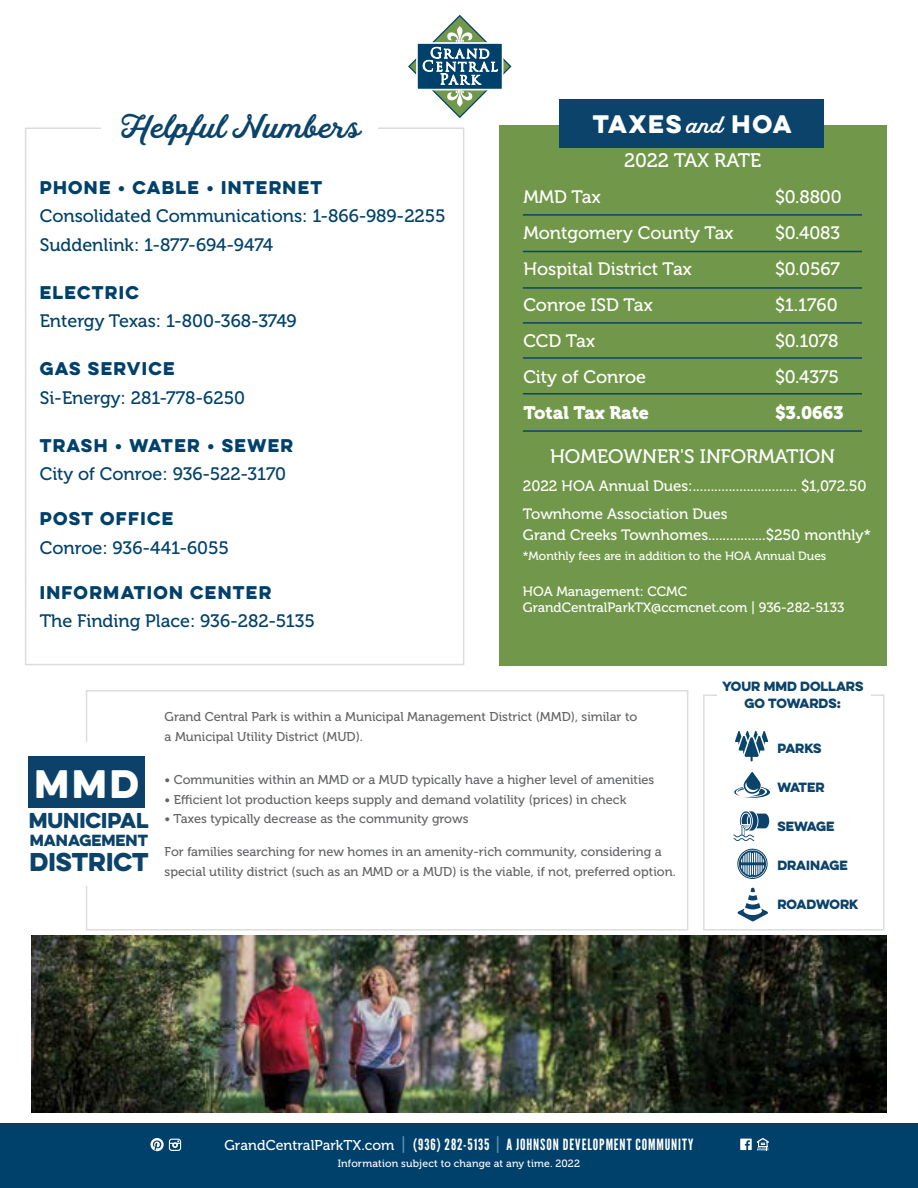
<style>
.page{position:relative;width:918px;height:1188px;background:#fff}
.page>*{position:absolute;margin:0;border:0;box-sizing:border-box;transform-origin:0 0}
.t1{font:35.7px "Eveleth Clean";color:#fff}
.t2{font:31.5px "Hanley Pro Script";color:#0c436a}
.t3{font:23.1px "Eveleth Clean";color:#0c436a}
.t4{font:22.65px "Eveleth Clean";letter-spacing:.08em;color:#fff}
.t5{font:19.5px "Museo 500";color:#fff}
.t6{font:19.35px "Eveleth Clean";color:#0c436a}
.t7{font:18px/28.5px "Museo 500";color:#00416b}
.t8{font:18px/36px "Museo 500";color:#fff}
.t9{font:18px "Museo 900";color:#fff}
.t10{font:16.5px "Eveleth Clean";letter-spacing:.08em;color:#00416b}
.t11{font:15.45px "League Gothic";letter-spacing:.06em;color:#fff}
.t12{font:15px/28.5px "Museo 500";color:#fff}
.t13{font:14.55px "Eveleth Clean";color:#0c436a}
.t14{font:13.5px/16.2px "Museo 500";color:#fff}
.t15{font:12.75px/19.5px "Museo 500";color:#636466}
.t16{font:12px/16.2px "Eveleth Clean";color:#0c436a;text-align:center}
.t17{font:12px "Museo 500";color:#fff}
.t18{font:10.5px "Museo 500";letter-spacing:.015em;color:#fff}
.s1{font-family:"Hanley Pro Script"}
.s2{font-family:"Museo 500";font-size:14.1px}
.s3{color:#5c8eb4}
</style>
<div class="page">
<div style="left:499px;top:126px;width:387px;height:540px;background:#71984a"></div>
<svg style="left:408px;top:15px;width:103px;height:103px"></svg>
<div style="left:560px;top:99px;width:264px;height:49px;background:#0c436a"></div>
<hr style="left:523px;top:214px;width:339px;height:2px;background:#0c436a">
<hr style="left:523px;top:251px;width:339px;height:1px;background:#0c436a">
<hr style="left:523px;top:287px;width:339px;height:2px;background:#0c436a">
<hr style="left:523px;top:322px;width:339px;height:2px;background:#0c436a">
<hr style="left:523px;top:357px;width:339px;height:2px;background:#0c436a">
<hr style="left:523px;top:393px;width:339px;height:2px;background:#0c436a">
<hr style="left:523px;top:430px;width:339px;height:2px;background:#0c436a">
<svg style="left:735px;top:731px;width:33px;height:30px"></svg>
<svg style="left:734px;top:772px;width:36px;height:26px"></svg>
<svg style="left:734px;top:811px;width:35px;height:30px"></svg>
<svg style="left:737px;top:849px;width:31px;height:30px"></svg>
<svg style="left:737px;top:888px;width:31px;height:34px"></svg>
<div style="left:28px;top:757px;width:117px;height:51px;background:#0c426a"></div>
<img style="left:31px;top:935px;width:856px;height:178px">
<div style="left:0;top:1123px;width:918px;height:65px;background:#00416b"></div>
<svg style="left:150px;top:1138px;width:31px;height:13px"></svg>
<svg style="left:740px;top:1138px;width:29px;height:13px"></svg>
<h2 class="t2" style="left:122px;top:102px;width:243px">Helpful Numbers</h2>
<p class="t10" style="left:40px;top:175px;width:284px">PHONE • CABLE • INTERNET</p>
<h3 class="t7" style="left:40px;top:202px;width:408px">Consolidated Communications: 1-866-989-2255<br>Suddenlink: 1-877-694-9474</h3>
<p class="t10" style="left:40px;top:280px;width:101px">ELECTRIC</p>
<h3 class="t7" style="left:40px;top:307px;width:259px">Entergy Texas: 1-800-368-3749</h3>
<p class="t10" style="left:40px;top:356px;width:137px">GAS SERVICE</p>
<h3 class="t7" style="left:40px;top:384px;width:207px">Si-Energy: 281-778-6250</h3>
<p class="t10" style="left:40px;top:433px;width:255px">TRASH • WATER • SEWER</p>
<h3 class="t7" style="left:40px;top:460px;width:248px">City of Conroe: 936-522-3170</h3>
<p class="t10" style="left:40px;top:506px;width:135px">POST OFFICE</p>
<h3 class="t7" style="left:40px;top:534px;width:191px">Conroe: 936-441-6055</h3>
<p class="t10" style="left:40px;top:580px;width:233px">INFORMATION CENTER</p>
<h3 class="t7" style="left:40px;top:607px;width:277px">The Finding Place: 936-282-5135</h3>
<h3 class="t4" style="left:593px;top:107px;width:200px">TAXES <span class="s1">and</span> HOA</h3>
<h3 class="t5" style="left:624px;top:149px;width:139px">2022 TAX RATE</h3>
<h3 class="t8" style="left:523px;top:179px;width:212px">MMD Tax<br>Montgomery County Tax<br>Hospital District Tax<br>Conroe ISD Tax<br>CCD Tax<br>City of Conroe</h3>
<h3 class="t9" style="left:523px;top:402px;width:127px">Total Tax Rate</h3>
<h3 class="t8" style="left:775px;top:179px;width:68px">$0.8800 $0.4083 $0.0567 $1.1760 $0.1078 $0.4375</h3>
<h3 class="t9" style="left:775px;top:402px;width:70px">$3.0663</h3>
<h3 class="t5" style="left:550px;top:446px;width:287px">HOMEOWNER'S INFORMATION</h3>
<p class="t12" style="left:523px;top:472px;width:345px">2022 HOA Annual Dues:............................. $1,072.50<br>Townhome Association Dues</p>
<p class="t12" style="left:523px;top:521px;width:350px">Grand Creeks Townhomes................$250 monthly*</p>
<p class="t17" style="left:523px;top:549px;width:305px">*Monthly fees are in addition to the HOA Annual Dues</p>
<p class="t14" style="left:523px;top:583px;width:323px">HOA Management: CCMC<br>GrandCentralParkTX@ccmcnet.com | 936-282-5133</p>
<p class="t16" style="left:722px;top:678px;width:143px">YOUR MMD DOLLARS<br>GO TOWARDS:</p>
<h1 class="t1" style="left:35px;top:757px;width:106px">MMD</h1>
<h3 class="t6" style="left:29px;top:806px;width:122px">MUNICIPAL</h3>
<p class="t13" style="left:30px;top:829px;width:120px">MANAGEMENT</p>
<h3 class="t3" style="left:29px;top:844px;width:121px">DISTRICT</h3>
<p class="t15" style="left:165px;top:707px;width:474px">Grand Central Park is within a Municipal Management District (MMD), similar to a Municipal Utility District (MUD).</p>
<p class="t15" style="left:165px;top:770px;width:491px">• Communities within an MMD or a MUD typically have a higher level of amenities</p>
<p class="t15" style="left:165px;top:790px;width:463px">• Efficient lot production keeps supply and demand volatility (prices) in check</p>
<p class="t15" style="left:165px;top:809px;width:305px">• Taxes typically decrease as the community grows</p>
<p class="t15" style="left:165px;top:842px;width:513px">For families searching for new homes in an amenity-rich community, considering a special utility district (such as an MMD or a MUD) is the viable, if not, preferred option.</p>
<p class="t16" style="left:777px;top:740px;width:46px">PARKS</p>
<p class="t16" style="left:777px;top:779px;width:49px">WATER</p>
<p class="t16" style="left:777px;top:818px;width:59px">SEWAGE</p>
<p class="t16" style="left:777px;top:857px;width:72px">DRAINAGE</p>
<p class="t16" style="left:777px;top:896px;width:83px">ROADWORK</p>
<p class="t11" style="left:224px;top:1135px;width:471px"><span class="s2">GrandCentralParkTX.com</span> <span class="s3">|</span> (936) 282-5135 <span class="s3">|</span> A JOHNSON DEVELOPMENT COMMUNITY</p>
<p class="t18" style="left:338px;top:1158px;width:244px">Information subject to change at any time. 2022</p>
</div>
